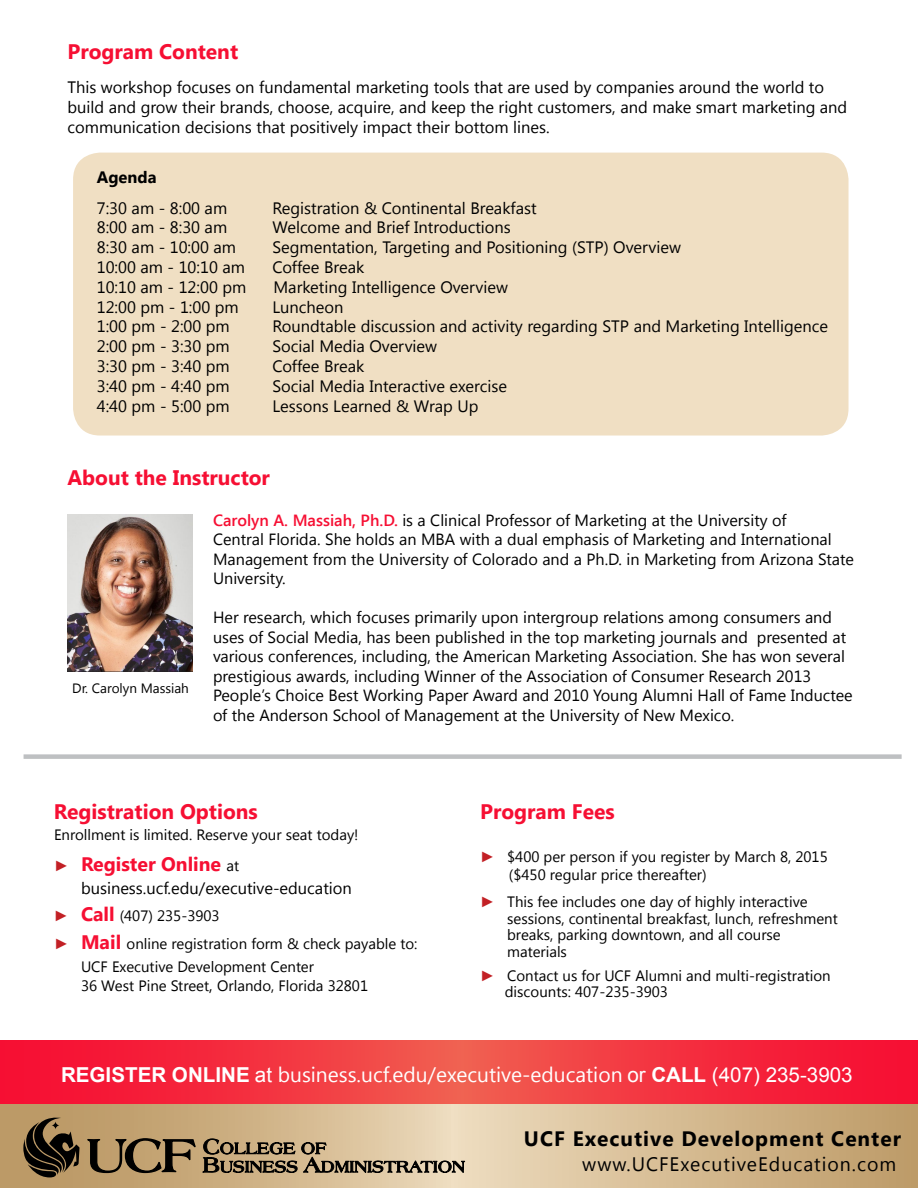
<style>
.page{position:relative;width:918px;height:1188px;background:#fff}
.page>*{position:absolute;margin:0;border:0;box-sizing:border-box;transform-origin:0 0}
.t1{font:21px "Segoe UI";color:#fff}
.t2{font:700 21px "Segoe UI";color:#f60f33}
.t3{font:700 20.85px "Segoe UI";letter-spacing:.05em;color:#000}
.t4{font:19.5px "Segoe UI";letter-spacing:.05em;color:#000}
.t5{font:700 19.5px "Segoe UI";color:#f60f33}
.t6{font:16.5px/19.8px "Segoe UI";color:#000}
.t7{font:700 16.5px "Segoe UI";color:#000}
.t8{font:16.2px/19.5px "Segoe UI";color:#000}
.t9{font:15px/16.5px "Segoe UI";color:#000}
.t10{font:13.5px "Segoe UI";color:#000}
.s1{font-weight:600;color:#f60f33}
.s2{font-family:"Century Gothic";font-weight:400;font-size:15px;color:#c22025}
.s3{font-weight:400;font-size:15px;color:#000}
.s4{font-family:"Century Gothic";color:#c22025}
.s5{font-weight:700;font-size:19.5px;color:#f60f33}
.s6{font-size:16.5px}
.s7{font-family:"Arial";font-weight:700;font-size:20.55px}
.s8{font-family:"Arial";font-size:20.55px}
</style>
<div class="page">
<svg style="left:0;top:1104px;width:918px;height:84px;background:#d2b78e"></svg>
<svg style="left:23px;top:1116px;width:57px;height:62px;background:#5e4d34"></svg>
<svg style="left:51px;top:1121px;width:9px;height:9px"></svg>
<svg style="left:202px;top:1138px;width:263px;height:35px;background:#a39175"></svg>
<svg style="left:87px;top:1138px;width:109px;height:36px;background:#856e4d"></svg>
<svg style="left:0;top:1041px;width:918px;height:63px;background:#f3303f"></svg>
<div style="left:24px;top:754px;width:878px;height:5px;background:#bec0c2"></div>
<div style="left:73px;top:153px;width:776px;height:283px;background:#f0dfc3;border-radius:27px"></div>
<img style="left:68px;top:515px;width:124px;height:156px">
<p class="t2" style="left:68px;top:36px;width:172px">Program Content</p>
<p class="t6" style="left:68px;top:76px;width:781px">This workshop focuses on fundamental marketing tools that are used by companies around the world to build and grow their brands, choose, acquire, and keep the right customers, and make smart marketing and communication decisions that positively impact their bottom lines.</p>
<p class="t7" style="left:97px;top:165px;width:61px">Agenda</p>
<p class="t6" style="left:97px;top:197px;width:132px">7:30 am - 8:00 am</p>
<p class="t6" style="left:272px;top:197px;width:266px">Registration &amp; Continental Breakfast</p>
<p class="t6" style="left:97px;top:217px;width:132px">8:00 am - 8:30 am</p>
<p class="t6" style="left:272px;top:217px;width:240px">Welcome and Brief Introductions</p>
<p class="t6" style="left:97px;top:237px;width:141px">8:30 am - 10:00 am</p>
<p class="t6" style="left:272px;top:237px;width:410px">Segmentation, Targeting and Positioning (STP) Overview</p>
<p class="t6" style="left:97px;top:257px;width:150px">10:00 am - 10:10 am</p>
<p class="t6" style="left:272px;top:257px;width:93px">Coffee Break</p>
<p class="t6" style="left:97px;top:276px;width:151px">10:10 am - 12:00 pm</p>
<p class="t6" style="left:273px;top:276px;width:236px">Marketing Intelligence Overview</p>
<p class="t6" style="left:97px;top:296px;width:143px">12:00 pm - 1:00 pm</p>
<p class="t6" style="left:272px;top:296px;width:73px">Luncheon</p>
<p class="t6" style="left:97px;top:316px;width:135px">1:00 pm - 2:00 pm</p>
<p class="t6" style="left:272px;top:316px;width:557px">Roundtable discussion and activity regarding STP and Marketing Intelligence</p>
<p class="t6" style="left:97px;top:336px;width:135px">2:00 pm - 3:30 pm</p>
<p class="t6" style="left:272px;top:336px;width:166px">Social Media Overview</p>
<p class="t6" style="left:97px;top:356px;width:135px">3:30 pm - 3:40 pm</p>
<p class="t6" style="left:272px;top:356px;width:93px">Coffee Break</p>
<p class="t6" style="left:97px;top:375px;width:135px">3:40 pm - 4:40 pm</p>
<p class="t6" style="left:272px;top:375px;width:236px">Social Media Interactive exercise</p>
<p class="t6" style="left:97px;top:395px;width:135px">4:40 pm - 5:00 pm</p>
<p class="t6" style="left:272px;top:395px;width:208px">Lessons Learned &amp; Wrap Up</p>
<p class="t2" style="left:68px;top:462px;width:204px">About the Instructor</p>
<p class="t10" style="left:72px;top:679px;width:118px">Dr. Carolyn Massiah</p>
<p class="t8" style="left:213px;top:510px;width:642px"><span class="s1">Carolyn A. Massiah, Ph.D.</span> is a Clinical Professor of Marketing at the University of<br>Central Florida. She holds an MBA with a dual emphasis of Marketing and International Management from the University of Colorado and a Ph.D. in Marketing from Arizona State University.</p>
<p class="t8" style="left:213px;top:607px;width:641px">Her research, which focuses primarily upon intergroup relations among consumers and uses of Social Media, has been published in the top marketing journals and presented at various conferences, including, the American Marketing Association. She has won several prestigious awards, including Winner of the Association of Consumer Research 2013<br>People’s Choice Best Working Paper Award and 2010 Young Alumni Hall of Fame Inductee of the Anderson School of Management at the University of New Mexico.</p>
<p class="t2" style="left:54px;top:797px;width:205px">Registration Options</p>
<p class="t9" style="left:54px;top:826px;width:306px">Enrollment is limited. Reserve your seat today!</p>
<p class="t5" style="left:54px;top:850px;width:187px"><span class="s2">►</span> Register Online <span class="s3">at</span></p>
<p class="t6" style="left:81px;top:877px;width:272px">business.ucf.edu/executive-education</p>
<p class="t9" style="left:54px;top:900px;width:365px;line-height:28.5px"><span class="s4">►</span> <span class="s5">Call</span> (407) 235-3903<br><span class="s4">►</span> <span class="s5">Mail</span> online registration form &amp; check payable to:</p>
<p class="t9" style="left:81px;top:956px;width:289px;line-height:19.5px">UCF Executive Development Center<br>36 West Pine Street<span class="s6">,</span> Orlando, Florida 32801</p>
<p class="t2" style="left:480px;top:797px;width:136px">Program Fees</p>
<p class="t9" style="left:509px;top:847px;width:320px;line-height:18px;text-indent:-29px"><span class="s4">►</span> $400 per person if you register by March 8, 2015 ($450 regular price thereafter)</p>
<p class="t9" style="left:507px;top:893px;width:332px;text-indent:-27px"><span class="s4">►</span> This fee includes one day of highly interactive sessions, continental breakfast, lunch, refreshment breaks, parking downtown, and all course materials</p>
<p class="t9" style="left:505px;top:966px;width:327px;text-indent:-25px"><span class="s4">►</span> Contact us for UCF Alumni and multi-registration discounts: 407-235-3903</p>
<p class="t1" style="left:61px;top:1060px;width:793px"><span class="s7">REGISTER ONLINE</span> <span class="s8">at</span> business.ucf.edu/executive-education <span class="s8">or</span> <span class="s7">CALL</span> <span class="s8">(407) 235-3903</span></p>
<p class="t3" style="left:524px;top:1124px;width:378px">UCF Executive Development Center</p>
<p class="t4" style="left:582px;top:1150px;width:316px">www.UCFExecutiveEducation.com</p>
</div>
